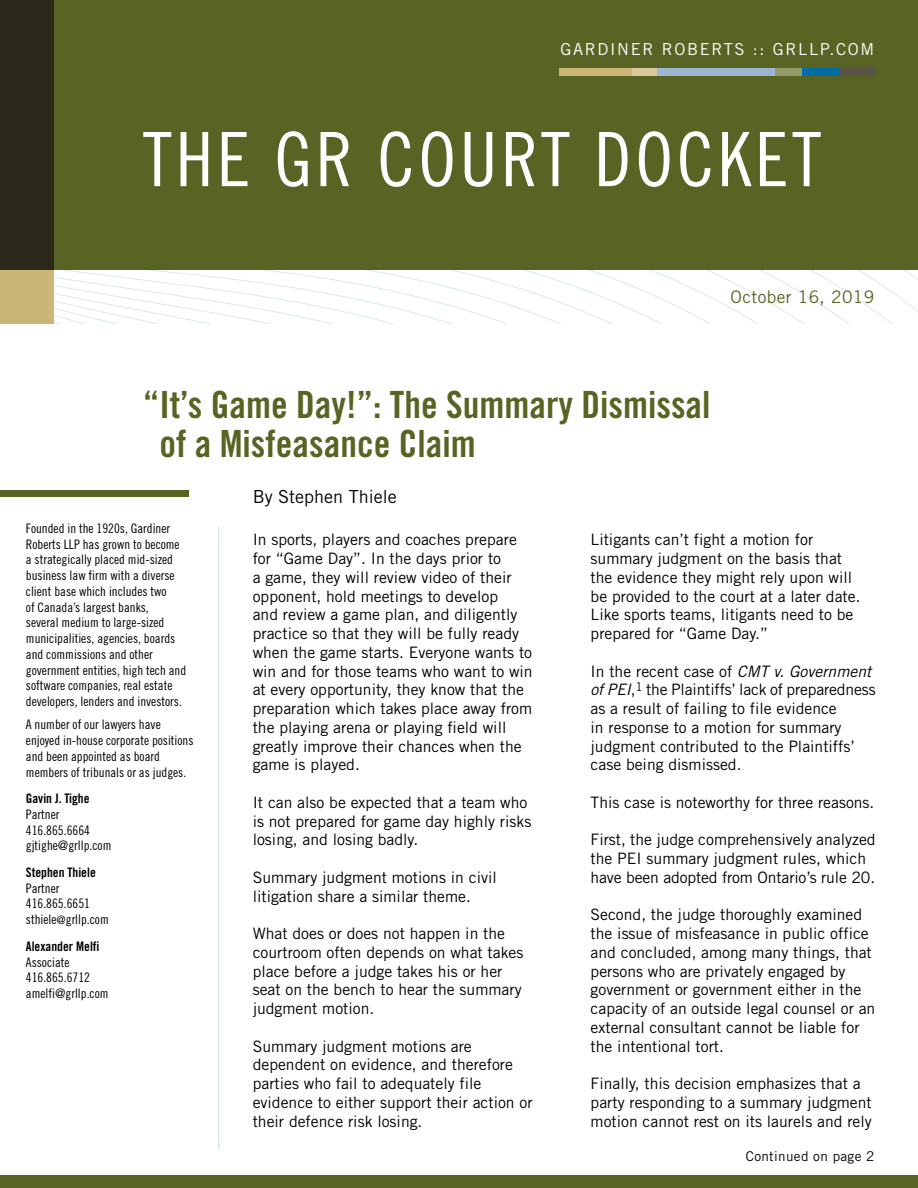
<style>
.page{position:relative;width:918px;height:1188px;background:#fff}
.page>*{position:absolute;margin:0;border:0;box-sizing:border-box;transform-origin:0 0}
.t1{font:75px "Trade Gothic LT Std Cn 18";letter-spacing:.05em;color:#fff}
.t2{font:37.5px/39px "Trade Gothic LT Std Bd Cn 20";color:#576423}
.t3{font:18px "Trade Gothic LT Std";color:#000}
.t4{font:17.25px "Trade Gothic LT Std";letter-spacing:.025em;color:#576423}
.t5{font:16.5px "Trade Gothic LT Std";letter-spacing:.1em;color:#fff}
.t6{font:15.75px/18.8px "Trade Gothic LT Std";color:#000}
.t7{font:13.5px "Trade Gothic LT Std";letter-spacing:.025em;color:#000}
.t8{font:13.2px/15.8px "Trade Gothic LT Std Cn 18";color:#000}
.t9{font:13.2px "Trade Gothic LT Std Bd Cn 20";color:#000}
.s1{font-size:11.7px}
.s2{font-style:italic}
</style>
<div class="page">
<svg style="left:54px;top:270px;width:864px;height:54px"></svg>
<div style="left:54px;top:0;width:864px;height:270px;background:#576423"></div>
<div style="left:0;top:490px;width:189px;height:7px;background:#576423"></div>
<hr style="left:218px;top:527px;width:1px;height:622px;background:#c8ddeb">
<div style="left:0;top:0;width:54px;height:270px;background:#2c291a"></div>
<div style="left:0;top:270px;width:54px;height:54px;background:#cbb677"></div>
<div style="left:0;top:1175px;width:918px;height:13px;background:#576423"></div>
<div style="left:559px;top:68px;width:74px;height:8px;background:#cbb677"></div>
<div style="left:633px;top:68px;width:25px;height:8px;background:#dac99a"></div>
<div style="left:657px;top:68px;width:118px;height:8px;background:#9db4d2"></div>
<div style="left:775px;top:68px;width:28px;height:8px;background:#919b6a"></div>
<div style="left:803px;top:68px;width:36px;height:8px;background:#006ea5"></div>
<div style="left:839px;top:68px;width:35px;height:8px;background:#595447"></div>
<p class="t5" style="left:560px;top:39px;width:315px">GARDINER ROBERTS :: GRLLP.COM</p>
<p class="t1" style="left:143px;top:115px;width:680px">THE GR COURT DOCKET</p>
<p class="t4" style="left:731px;top:286px;width:145px">October 16, 2019</p>
<p class="t2" style="left:159px;top:385px;width:553px;text-indent:-17px">“It’s Game Day!”: The Summary Dismissal of a Misfeasance Claim</p>
<p class="t3" style="left:253px;top:486px;width:146px">By Stephen Thiele</p>
<p class="t8" style="left:26px;top:520px;width:162px">Founded in the 1920s, Gardiner<br>Roberts LLP has grown to become a strategically placed mid-sized business law firm with a diverse client base which includes two<br>of Canada’s largest banks,<br>several medium to large-sized municipalities, agencies, boards and commissions and other government entities, high tech and software companies, real estate developers, lenders and investors.</p>
<p class="t8" style="left:26px;top:717px;width:169px">A number of our lawyers have enjoyed in-house corporate positions and been appointed as board members of tribunals or as judges.</p>
<p class="t9" style="left:26px;top:790px;width:65px">Gavin J. Tighe</p>
<p class="t8" style="left:26px;top:806px;width:35px">Partner</p>
<p class="t8" style="left:26px;top:822px;width:66px">416.865.6664</p>
<p class="t8" style="left:26px;top:838px;width:87px">gjtighe@grllp.com</p>
<p class="t9" style="left:26px;top:864px;width:71px">Stephen Thiele</p>
<p class="t8" style="left:26px;top:880px;width:35px">Partner</p>
<p class="t8" style="left:26px;top:896px;width:66px">416.865.6651</p>
<p class="t8" style="left:26px;top:911px;width:84px">sthiele<span class="s1">@</span>grllp.com</p>
<p class="t9" style="left:26px;top:938px;width:75px">Alexander Melfi</p>
<p class="t8" style="left:26px;top:954px;width:45px">Associate</p>
<p class="t8" style="left:26px;top:970px;width:66px">416.865.6712</p>
<p class="t8" style="left:26px;top:985px;width:84px">amelfi@grllp.com</p>
<p class="t6" style="left:253px;top:530px;width:281px">In sports, players and coaches prepare for “Game Day”. In the days prior to<br>a game, they will review video of their opponent, hold meetings to develop<br>and review a game plan, and diligently practice so that they will be fully ready when the game starts. Everyone wants to win and for those teams who want to win at every opportunity, they know that the preparation which takes place away from the playing arena or playing field will greatly improve their chances when the game is played.</p>
<p class="t6" style="left:253px;top:793px;width:280px">It can also be expected that a team who is not prepared for game day highly risks losing, and losing badly.</p>
<p class="t6" style="left:253px;top:868px;width:246px">Summary judgment motions in civil litigation share a similar theme.</p>
<p class="t6" style="left:253px;top:924px;width:272px">What does or does not happen in the courtroom often depends on what takes place before a judge takes his or her seat on the bench to hear the summary judgment motion.</p>
<p class="t6" style="left:253px;top:1036px;width:281px">Summary judgment motions are dependent on evidence, and therefore parties who fail to adequately file evidence to either support their action or their defence risk losing.</p>
<p class="t6" style="left:591px;top:530px;width:271px">Litigants can’t fight a motion for summary judgment on the basis that the evidence they might rely upon will be provided to the court at a later date.<br>Like sports teams, litigants need to be prepared for “Game Day.”</p>
<p class="t6" style="left:591px;top:661px;width:282px">In the recent case of <span class="s2">CMT v. Government</span></p>
<p class="t6" style="left:591px;top:680px;width:287px"><span class="s2">of PEI</span>,<sup>1</sup> the Plaintiffs’ lack of preparedness</p>
<p class="t6" style="left:591px;top:699px;width:266px">as a result of failing to file evidence<br>in response to a motion for summary judgment contributed to the Plaintiffs’ case being dismissed.</p>
<p class="t6" style="left:591px;top:793px;width:285px">This case is noteworthy for three reasons.</p>
<p class="t6" style="left:591px;top:830px;width:287px">First, the judge comprehensively analyzed</p>
<p class="t6" style="left:591px;top:849px;width:277px">the PEI summary judgment rules, which</p>
<p class="t6" style="left:591px;top:868px;width:286px">have been adopted from Ontario’s rule 20.</p>
<p class="t6" style="left:591px;top:905px;width:286px">Second, the judge thoroughly examined the issue of misfeasance in public office and concluded, among many things, that persons who are privately engaged by government or government either in the capacity of an outside legal counsel or an external consultant cannot be liable for the intentional tort.</p>
<p class="t6" style="left:591px;top:1074px;width:283px">Finally, this decision emphasizes that a party responding to a summary judgment motion cannot rest on its laurels and rely</p>
<p class="t7" style="left:746px;top:1148px;width:130px">Continued on page 2</p>
</div>
